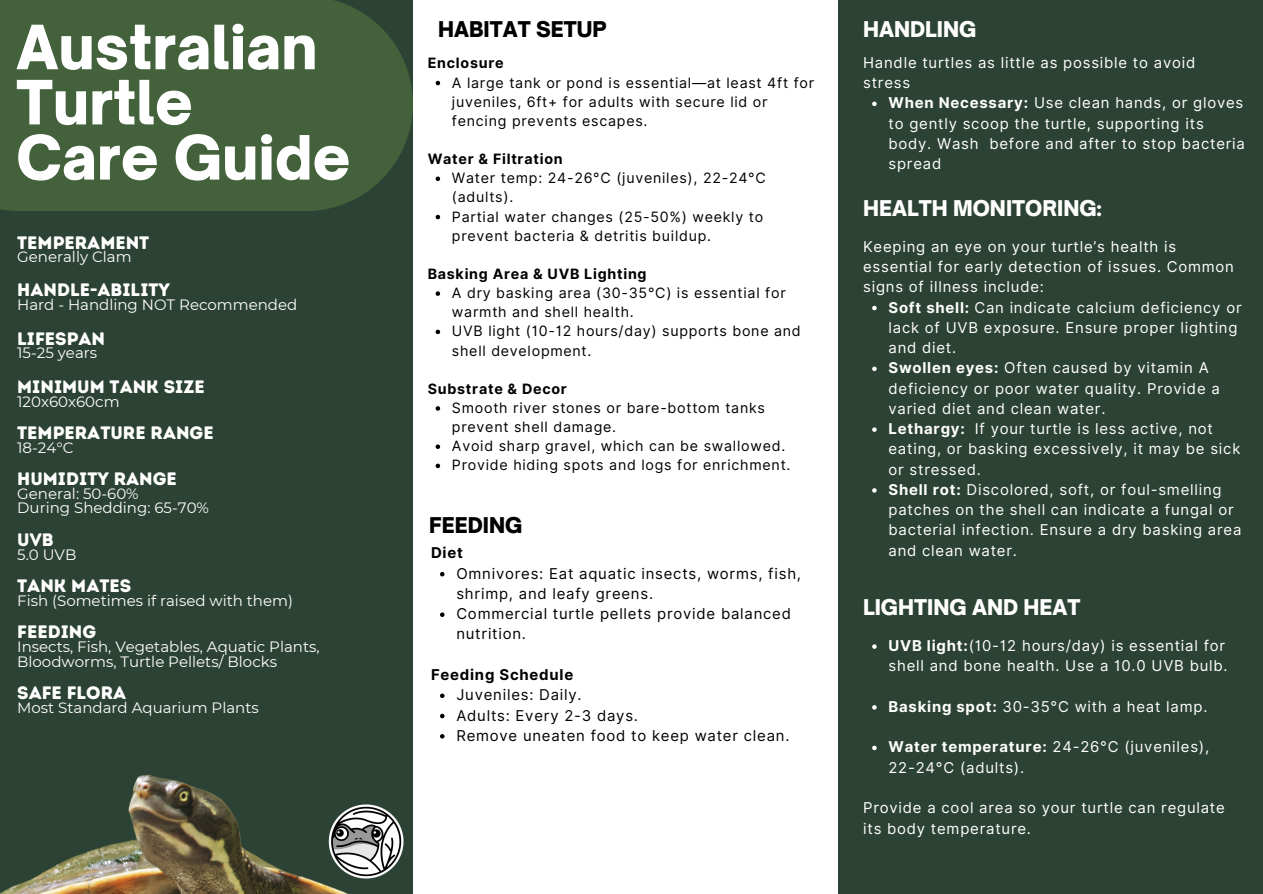
<style>
.page{position:relative;width:1263px;height:894px;background:#fff}
.page>*{position:absolute;margin:0;border:0;box-sizing:border-box;transform-origin:0 0}
.t1{font:900 58.35px/55.2px "Open Sauce One";color:#fff}
.t2{font:900 20.85px "Open Sauce One";color:#fff}
.t3{font:900 20.85px "Open Sauce One";color:#000}
.t4{font:18px "Intro Rust Base";color:#fff}
.t5{font:15px/14.7px "Montserrat";color:#fff}
.t6{font:14.85px/20.2px "Inter";letter-spacing:.055em;color:#fff}
.t7{font:14.85px/20.2px "Inter";letter-spacing:.05em;color:#000}
.t8{font:700 14.85px "Inter";letter-spacing:.055em;color:#000}
.t9{font:14.25px/19.2px "Inter";letter-spacing:.05em;color:#000}
.t10{font:700 14.25px "Inter";letter-spacing:.05em;color:#000}
.s1{font-weight:700}
</style>
<div class="page">
<div style="left:0;top:0;width:413px;height:893px;background:#2c4234"></div>
<div style="left:838px;top:0;width:424px;height:893px;background:#2c4234"></div>
<div style="left:0;top:0;width:413px;height:211px;background:#43613b"></div>
<svg style="left:872px;top:102px;width:5px;height:4px"></svg>
<svg style="left:872px;top:306px;width:5px;height:4px"></svg>
<svg style="left:872px;top:366px;width:5px;height:5px"></svg>
<svg style="left:872px;top:427px;width:5px;height:5px"></svg>
<svg style="left:872px;top:488px;width:5px;height:4px"></svg>
<svg style="left:872px;top:644px;width:5px;height:4px"></svg>
<svg style="left:872px;top:705px;width:5px;height:4px"></svg>
<svg style="left:872px;top:745px;width:5px;height:5px"></svg>
<svg style="left:436px;top:81px;width:4px;height:4px"></svg>
<svg style="left:436px;top:176px;width:4px;height:5px"></svg>
<svg style="left:436px;top:215px;width:4px;height:4px"></svg>
<svg style="left:436px;top:291px;width:4px;height:5px"></svg>
<svg style="left:436px;top:329px;width:4px;height:5px"></svg>
<svg style="left:436px;top:406px;width:4px;height:4px"></svg>
<svg style="left:436px;top:444px;width:4px;height:5px"></svg>
<svg style="left:436px;top:463px;width:4px;height:5px"></svg>
<img style="left:1px;top:572px;width:444px;height:321px">
<p class="t1" style="left:16px;top:19px;width:336px">Australian<br>Turtle<br>Care Guide</p>
<h1 class="t4" style="left:17px;top:232px;width:134px">TEMPERAMENT</h1>
<p class="t5" style="left:17px;top:249px;width:116px">Generally Clam</p>
<p class="t4" style="left:17px;top:279px;width:154px">HANDLE-ABILITY</p>
<p class="t5" style="left:17px;top:297px;width:282px">Hard - Handling NOT Recommended</p>
<p class="t4" style="left:17px;top:327px;width:89px">LIFESPAN</p>
<p class="t5" style="left:17px;top:345px;width:81px">15-25 years</p>
<p class="t4" style="left:17px;top:376px;width:189px">MINIMUM TANK SIZE</p>
<p class="t5" style="left:17px;top:393px;width:104px">120x60x60cm</p>
<h3 class="t4" style="left:17px;top:422px;width:198px">TEMPERATURE RANGE</h3>
<h3 class="t5" style="left:17px;top:440px;width:58px">18-24°C</h3>
<h3 class="t4" style="left:17px;top:468px;width:161px">HUMIDITY RANGE</h3>
<p class="t5" style="left:17px;top:486px;width:123px">General: 50-60%</p>
<p class="t5" style="left:17px;top:500px;width:193px">During Shedding: 65-70%</p>
<p class="t4" style="left:17px;top:529px;width:38px">UVB</p>
<p class="t5" style="left:17px;top:546px;width:61px">5.0 UVB</p>
<p class="t4" style="left:17px;top:575px;width:116px">TANK MATES</p>
<p class="t5" style="left:17px;top:593px;width:277px">Fish (Sometimes if raised with them)</p>
<p class="t4" style="left:17px;top:621px;width:81px">FEEDING</p>
<p class="t5" style="left:17px;top:639px;width:304px">Insects, Fish, Vegetables, Aquatic Plants,<br>Bloodworms, Turtle Pellets/ Blocks</p>
<p class="t4" style="left:17px;top:682px;width:111px">SAFE FLORA</p>
<p class="t5" style="left:17px;top:699px;width:243px">Most Standard Aquarium Plants</p>
<p class="t3" style="left:438px;top:16px;width:170px">HABITAT SETUP</p>
<h2 class="t10" style="left:428px;top:55px;width:77px">Enclosure</h2>
<p class="t9" style="left:452px;top:73px;width:364px">A large tank or pond is essential—at least 4ft for juveniles, 6ft+ for adults with secure lid or fencing prevents escapes.</p>
<p class="t10" style="left:428px;top:150px;width:136px">Water &amp; Filtration</p>
<h2 class="t9" style="left:452px;top:168px;width:315px">Water temp: 24-26°C (juveniles), 22-24°C (adults).</h2>
<p class="t9" style="left:452px;top:207px;width:313px">Partial water changes (25-50%) weekly to prevent bacteria &amp; detritis buildup.</p>
<p class="t10" style="left:428px;top:265px;width:220px">Basking Area &amp; UVB Lighting</p>
<p class="t9" style="left:452px;top:283px;width:335px">A dry basking area (30-35°C) is essential for warmth and shell health.</p>
<p class="t9" style="left:452px;top:321px;width:350px">UVB light (10-12 hours/day) supports bone and shell development.</p>
<p class="t10" style="left:428px;top:380px;width:141px">Substrate &amp; Decor</p>
<h2 class="t9" style="left:452px;top:398px;width:315px">Smooth river stones or bare-bottom tanks prevent shell damage.</h2>
<p class="t9" style="left:452px;top:436px;width:335px">Avoid sharp gravel, which can be swallowed.</p>
<p class="t9" style="left:452px;top:455px;width:340px">Provide hiding spots and logs for enrichment.</p>
<p class="t3" style="left:429px;top:511px;width:95px">FEEDING</p>
<h2 class="t8" style="left:431px;top:544px;width:33px">Diet</h2>
<h4 class="t7" style="left:456px;top:563px;width:346px">Omnivores: Eat aquatic insects, worms, fish, shrimp, and leafy greens.</h4>
<p class="t7" style="left:456px;top:603px;width:336px">Commercial turtle pellets provide balanced nutrition.</p>
<p class="t8" style="left:431px;top:665px;width:144px">Feeding Schedule</p>
<h4 class="t7" style="left:456px;top:684px;width:127px">Juveniles: Daily.</h4>
<p class="t7" style="left:456px;top:704px;width:183px">Adults: Every 2-3 days.</p>
<p class="t7" style="left:456px;top:725px;width:335px">Remove uneaten food to keep water clean.</p>
<h4 class="t2" style="left:863px;top:16px;width:115px">HANDLING</h4>
<p class="t6" style="left:863px;top:52px;width:334px">Handle turtles as little as possible to avoid stress</p>
<h2 class="t6" style="left:888px;top:93px;width:358px"><span class="s1">When Necessary:</span> Use clean hands, or gloves to gently scoop the turtle, supporting its body. Wash before and after to stop bacteria spread</h2>
<p class="t2" style="left:863px;top:195px;width:240px">HEALTH MONITORING:</p>
<p class="t6" style="left:863px;top:236px;width:372px">Keeping an eye on your turtle’s health is essential for early detection of issues. Common signs of illness include:</p>
<h4 class="t6" style="left:888px;top:297px;width:355px"><span class="s1">Soft shell:</span> Can indicate calcium deficiency or lack of UVB exposure. Ensure proper lighting and diet.</h4>
<p class="t6" style="left:888px;top:358px;width:333px"><span class="s1">Swollen eyes:</span> Often caused by vitamin A deficiency or poor water quality. Provide a varied diet and clean water.</p>
<p class="t6" style="left:888px;top:418px;width:353px"><span class="s1">Lethargy:</span> If your turtle is less active, not eating, or basking excessively, it may be sick</p>
<h4 class="t6" style="left:888px;top:459px;width:347px">or stressed.<br><span class="s1">Shell rot:</span> Discolored, soft, or foul-smelling patches on the shell can indicate a fungal or</h4>
<p class="t6" style="left:888px;top:520px;width:354px">bacterial infection. Ensure a dry basking area and clean water.</p>
<p class="t2" style="left:863px;top:594px;width:219px">LIGHTING AND HEAT</p>
<h4 class="t6" style="left:888px;top:635px;width:341px"><span class="s1">UVB light:</span>(10-12 hours/day) is essential for shell and bone health. Use a 10.0 UVB bulb.</h4>
<p class="t6" style="left:888px;top:696px;width:320px"><span class="s1">Basking spot:</span> 30-35°C with a heat lamp.</p>
<p class="t6" style="left:888px;top:736px;width:322px"><span class="s1">Water temperature:</span> 24-26°C (juveniles),<br>22-24°C (adults).</p>
<p class="t6" style="left:863px;top:797px;width:363px">Provide a cool area so your turtle can regulate its body temperature.</p>
</div>
